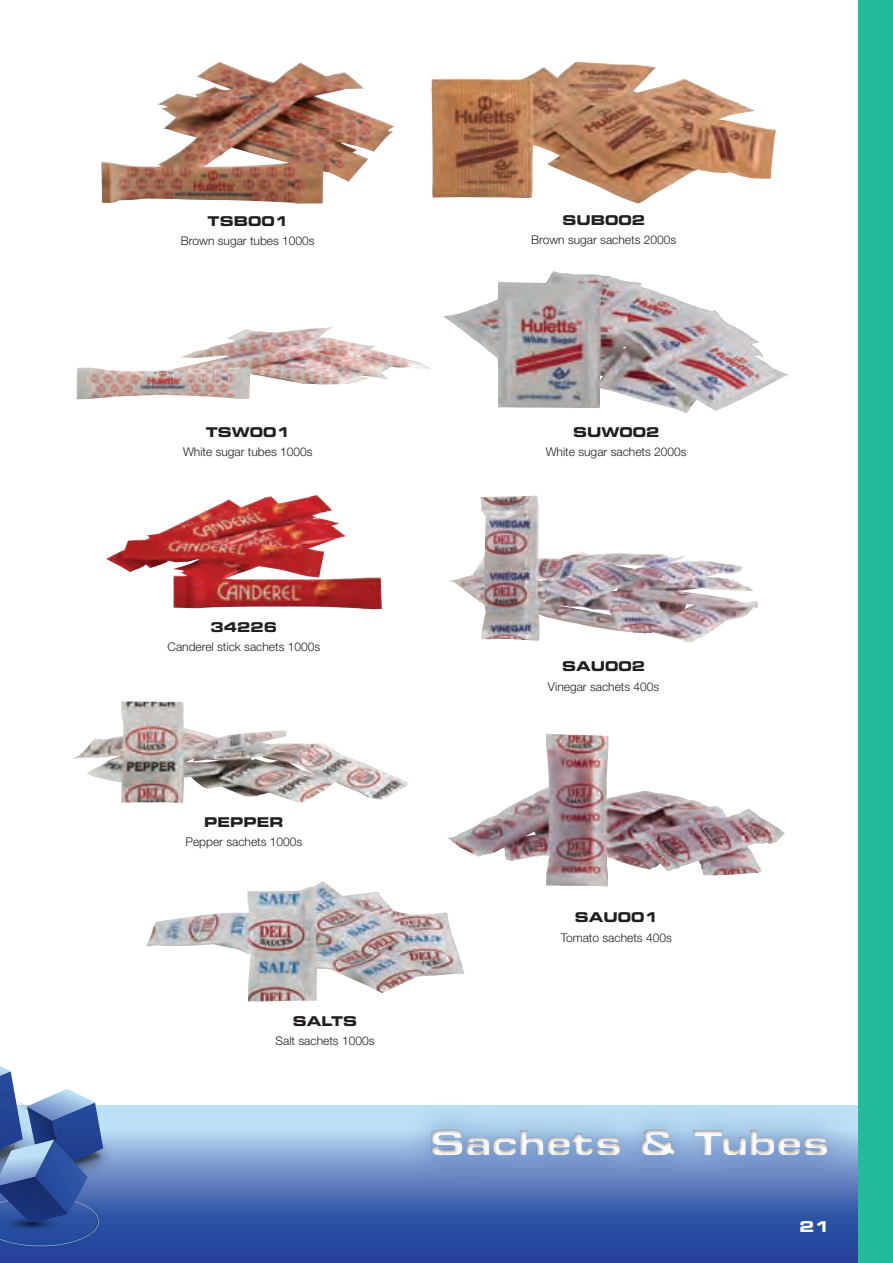
<style>
.page{position:relative;width:893px;height:1263px;background:#fff}
.page>*{position:absolute;margin:0;border:0;box-sizing:border-box;transform-origin:0 0}
.t1{font:34.5px "Eurostile Bold Extended Two";color:#fff}
.t2{font:15px "Eurostile Bold Extended Two";color:#fff}
.t3{font:13.5px "Eurostile Bold Extended Two";color:#231f20}
.t4{font:300 12px "Helvetica Neue LT Std";color:#231f20}
</style>
<div class="page">
<svg style="left:0;top:1106px;width:859px;height:157px;background:#3457a6"></svg>
<svg style="left:0;top:1066px;width:103px;height:180px"></svg>
<div style="left:401px;top:1099px;width:456px;height:87px;background:#2d56a5;opacity:.75"></div>
<div style="left:63px;top:1117px;width:815px;height:84px;background:#231f20;opacity:.5"></div>
<img style="left:77px;top:326px;width:291px;height:73px">
<img style="left:101px;top:64px;width:267px;height:140px">
<img style="left:106px;top:495px;width:276px;height:114px">
<img style="left:146px;top:881px;width:318px;height:120px">
<img style="left:443px;top:272px;width:346px;height:141px">
<img style="left:448px;top:735px;width:220px;height:152px">
<img style="left:431px;top:67px;width:345px;height:137px">
<img style="left:72px;top:709px;width:337px;height:94px">
<img style="left:450px;top:495px;width:298px;height:147px">
<div style="left:859px;top:0;width:34px;height:1263px;background:#24bb9d"></div>
<p class="t3" style="left:208px;top:212px;width:82px">TSB001</p>
<p class="t4" style="left:181px;top:234px;width:135px">Brown sugar tubes 1000s</p>
<p class="t3" style="left:562px;top:210px;width:84px">SUB002</p>
<p class="t4" style="left:531px;top:232px;width:147px">Brown sugar sachets 2000s</p>
<p class="t3" style="left:206px;top:422px;width:86px">TSW001</p>
<p class="t4" style="left:183px;top:444px;width:131px">White sugar tubes 1000s</p>
<p class="t3" style="left:573px;top:422px;width:88px">SUW002</p>
<p class="t4" style="left:546px;top:444px;width:142px">White sugar sachets 2000s</p>
<p class="t3" style="left:211px;top:617px;width:68px">34226</p>
<p class="t4" style="left:168px;top:639px;width:154px">Canderel stick sachets 1000s</p>
<p class="t3" style="left:204px;top:812px;width:81px">PEPPER</p>
<p class="t4" style="left:185px;top:834px;width:118px">Pepper sachets 1000s</p>
<p class="t3" style="left:293px;top:1011px;width:66px">SALTS</p>
<p class="t4" style="left:276px;top:1033px;width:100px">Salt sachets 1000s</p>
<p class="t3" style="left:562px;top:657px;width:85px">SAU002</p>
<p class="t4" style="left:548px;top:679px;width:113px">Vinegar sachets 400s</p>
<p class="t3" style="left:575px;top:908px;width:85px">SAU001</p>
<p class="t4" style="left:561px;top:930px;width:113px">Tomato sachets 400s</p>
<h1 class="t1" style="left:429px;top:1118px;width:401px">Sachets &amp; Tubes</h1>
<p class="t2" style="left:799px;top:1216px;width:31px">21</p>
</div>
